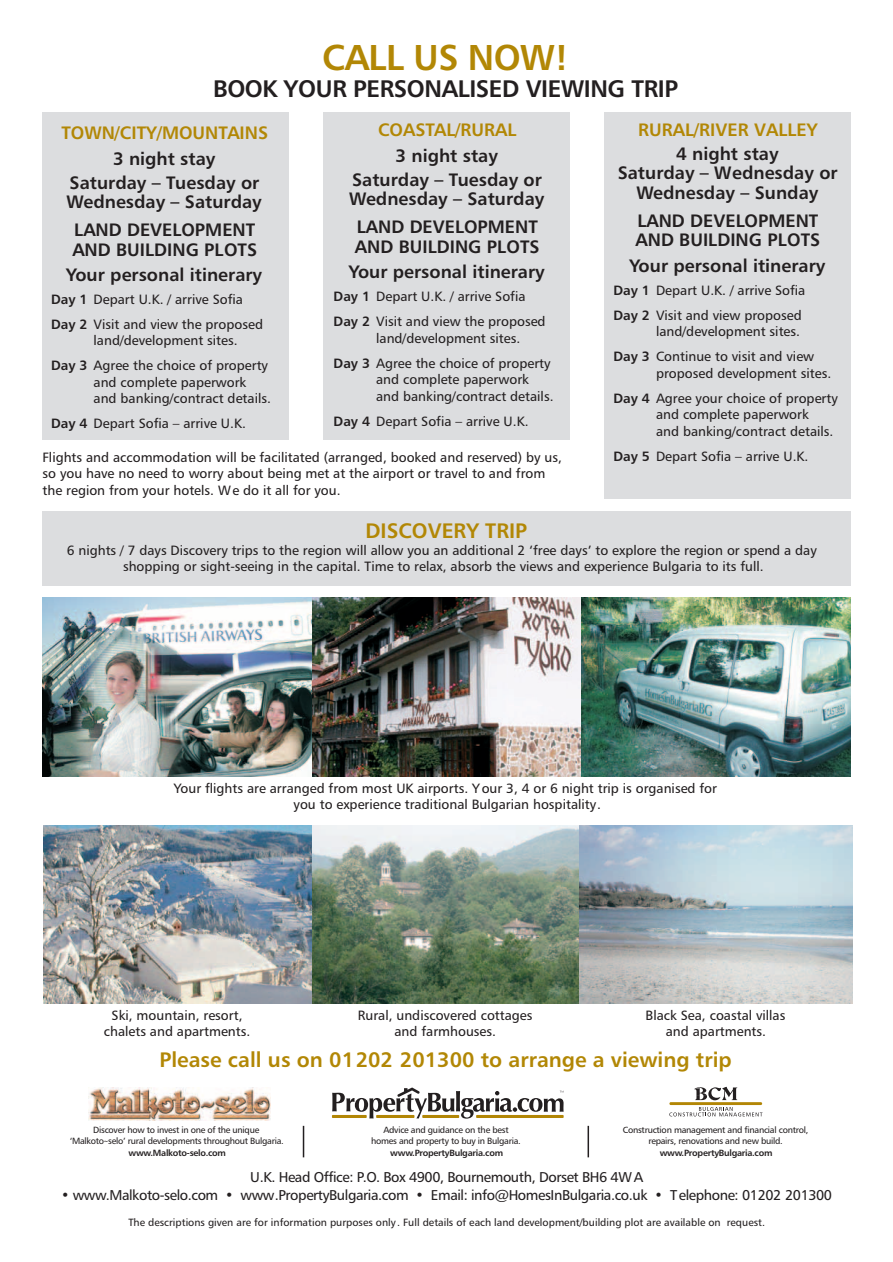
<style>
.page{position:relative;width:893px;height:1262px;background:#fff}
.page>*{position:absolute;margin:0;border:0;box-sizing:border-box;transform-origin:0 0}
.t1{font:36px "Humanist 777 BT Bold B";letter-spacing:-.02em;color:#b28705}
.t2{font:24px "Humanist 777 BT Bold B";letter-spacing:-.02em;color:#231f20}
.t3{font:21px "Humanist 777 BT Bold B";color:#b28705}
.t4{font:18px/19.5px "Humanist 777 BT Bold B";color:#231f20;text-align:center}
.t5{font:18px "Humanist 777 BT Bold B";color:#b28705}
.t6{font:14.25px "Humanist 777 BT Roman B";letter-spacing:-.03em;color:#231f20}
.t7{font:13.5px/16.5px "Humanist 777 BT Roman B";color:#231f20}
.t8{font:10.5px "Humanist 777 BT Roman B";color:#231f20}
.t9{font:9px/11.2px "Humanist 777 BT Roman B";letter-spacing:-.03em;color:#231f20;text-align:center}
.t10{font:9px "Humanist 777 BT Bold B";letter-spacing:-.03em;color:#231f20}
.s1{font-family:"Humanist 777 BT Bold B"}
</style>
<div class="page">
<div style="left:43px;top:112px;width:246px;height:327px;background:#dcdddf"></div>
<img style="left:43px;top:597px;width:270px;height:179px">
<img style="left:580px;top:597px;width:270px;height:179px">
<img style="left:312px;top:825px;width:267px;height:179px">
<img style="left:579px;top:825px;width:273px;height:179px">
<img style="left:88px;top:1088px;width:182px;height:32px">
<svg style="left:332px;top:1087px;width:231px;height:31px"></svg>
<svg style="left:694px;top:1086px;width:43px;height:14px"></svg>
<hr style="left:669px;top:1102px;width:93px;height:3px;background:#b28605">
<svg style="left:669px;top:1107px;width:93px;height:9px"></svg>
<hr style="left:587px;top:1125px;width:2px;height:32px;background:#231f20">
<hr style="left:303px;top:1125px;width:1px;height:32px;background:#231f20">
<div style="left:323px;top:112px;width:247px;height:327px;background:#dcdddf"></div>
<div style="left:604px;top:112px;width:246px;height:386px;background:#dcdddf"></div>
<div style="left:43px;top:511px;width:807px;height:75px;background:#dcdddf"></div>
<img style="left:313px;top:597px;width:267px;height:179px">
<img style="left:44px;top:825px;width:268px;height:179px">
<h1 class="t1" style="left:322px;top:35px;width:248px">CALL US NOW!</h1>
<h2 class="t2" style="left:213px;top:74px;width:467px">BOOK YOUR PERSONALISED VIEWING TRIP</h2>
<h3 class="t5" style="left:378px;top:119px;width:140px">COASTAL/RURAL</h3>
<h3 class="t4" style="left:352px;top:143px;width:191px;line-height:23.7px">3 night stay<br>Saturday – Tuesday or</h3>
<h3 class="t4" style="left:349px;top:185px;width:197px;line-height:28px">Wednesday – Saturday<br>LAND DEVELOPMENT</h3>
<h3 class="t4" style="left:349px;top:233px;width:197px;line-height:25.2px">AND BUILDING PLOTS<br>Your personal itinerary</h3>
<p class="t7" style="left:333px;top:283px;width:213px;line-height:25px"><span class="s1">Day 1</span> Depart U.K. / arrive Sofia<br><span class="s1">Day 2</span> Visit and view the proposed</p>
<p class="t7" style="left:333px;top:325px;width:218px;line-height:25px;text-indent:43px">land/development sites.<br><span class="s1">Day 3</span> Agree the choice of property</p>
<p class="t7" style="left:376px;top:371px;width:179px">and complete paperwork and banking/contract details.</p>
<p class="t7" style="left:333px;top:412px;width:196px"><span class="s1">Day 4</span> Depart Sofia – arrive U.K.</p>
<h3 class="t5" style="left:638px;top:119px;width:181px">RURAL/RIVER VALLEY</h3>
<h3 class="t4" style="left:617px;top:143px;width:221px">4 night stay<br>Saturday – Wednesday or<br>Wednesday – Sunday</h3>
<h3 class="t4" style="left:635px;top:210px;width:186px;text-align:left">LAND DEVELOPMENT<br>AND BUILDING PLOTS</h3>
<h3 class="t4" style="left:629px;top:255px;width:197px">Your personal itinerary</h3>
<p class="t7" style="left:613px;top:277px;width:193px;line-height:25px"><span class="s1">Day 1</span> Depart U.K. / arrive Sofia<br><span class="s1">Day 2</span> Visit and view proposed</p>
<p class="t7" style="left:613px;top:319px;width:202px;line-height:25px;text-indent:43px">land/development sites.<br><span class="s1">Day 3</span> Continue to visit and view</p>
<p class="t7" style="left:613px;top:360px;width:226px;line-height:25px;text-indent:43px">proposed development sites.<br><span class="s1">Day 4</span> Agree your choice of property</p>
<p class="t7" style="left:656px;top:406px;width:179px">and complete paperwork and banking/contract details.</p>
<p class="t7" style="left:613px;top:447px;width:196px"><span class="s1">Day 5</span> Depart Sofia – arrive U.K.</p>
<h3 class="t5" style="left:61px;top:121px;width:208px">TOWN/CITY/MOUNTAINS</h3>
<h3 class="t4" style="left:70px;top:146px;width:191px;line-height:23.7px">3 night stay<br>Saturday – Tuesday or</h3>
<h3 class="t4" style="left:67px;top:187px;width:197px;line-height:28px">Wednesday – Saturday<br>LAND DEVELOPMENT</h3>
<h3 class="t4" style="left:66px;top:236px;width:197px;line-height:25.2px">AND BUILDING PLOTS<br>Your personal itinerary</h3>
<p class="t7" style="left:51px;top:286px;width:213px;line-height:25px"><span class="s1">Day 1</span> Depart U.K. / arrive Sofia<br><span class="s1">Day 2</span> Visit and view the proposed</p>
<p class="t7" style="left:51px;top:328px;width:218px;line-height:25px;text-indent:43px">land/development sites.<br><span class="s1">Day 3</span> Agree the choice of property</p>
<p class="t7" style="left:94px;top:373px;width:179px">and complete paperwork and banking/contract details.</p>
<p class="t7" style="left:51px;top:415px;width:196px"><span class="s1">Day 4</span> Depart Sofia – arrive U.K.</p>
<p class="t7" style="left:43px;top:448px;width:521px">Flights and accommodation will be facilitated (arranged, booked and reserved) by us, so you have no need to worry about being met at the airport or travel to and from the region from your hotels. We do it all for you.</p>
<h3 class="t3" style="left:365px;top:517px;width:163px">DISCOVERY TRIP</h3>
<p class="t7" style="left:67px;top:541px;width:751px;text-align:center">6 nights / 7 days Discovery trips to the region will allow you an additional 2 ‘free days’ to explore the region or spend a day shopping or sight-seeing in the capital. Time to relax, absorb the views and experience Bulgaria to its full.</p>
<p class="t7" style="left:174px;top:779px;width:544px;text-align:center">Your flights are arranged from most UK airports. Your 3, 4 or 6 night trip is organised for you to experience traditional Bulgarian hospitality.</p>
<p class="t7" style="left:104px;top:1006px;width:148px;text-align:center">Ski, mountain, resort, chalets and apartments.</p>
<p class="t7" style="left:358px;top:1006px;width:176px;text-align:center">Rural, undiscovered cottages and farmhouses.</p>
<p class="t7" style="left:645px;top:1006px;width:141px;text-align:center">Black Sea, coastal villas and apartments.</p>
<h3 class="t3" style="left:159px;top:1046px;width:574px">Please call us on 01202 201300 to arrange a viewing trip</h3>
<p class="t9" style="left:622px;top:1124px;width:187px">Construction management and financial control, repairs, renovations and new build.</p>
<p class="t10" style="left:659px;top:1146px;width:114px">www.PropertyBulgaria.com</p>
<p class="t6" style="left:250px;top:1168px;width:394px">U.K. Head Office: P.O. Box 4900, Bournemouth, Dorset BH6 4WA</p>
<p class="t6" style="left:61px;top:1186px;width:772px">• www.Malkoto-selo.com • www.PropertyBulgaria.com • Email: info@HomesInBulgaria.co.uk • Telephone: 01202 201300</p>
<p class="t9" style="left:70px;top:1124px;width:215px">Discover how to invest in one of the unique ‘Malkoto~selo’ rural developments throughout Bulgaria.</p>
<p class="t10" style="left:129px;top:1146px;width:99px">www.Malkoto-selo.com</p>
<p class="t9" style="left:371px;top:1124px;width:151px">Advice and guidance on the best homes and property to buy in Bulgaria.</p>
<p class="t10" style="left:390px;top:1146px;width:114px">www.PropertyBulgaria.com</p>
<p class="t8" style="left:128px;top:1216px;width:638px">The descriptions given are for information purposes only. Full details of each land development/building plot are available on request.</p>
</div>
